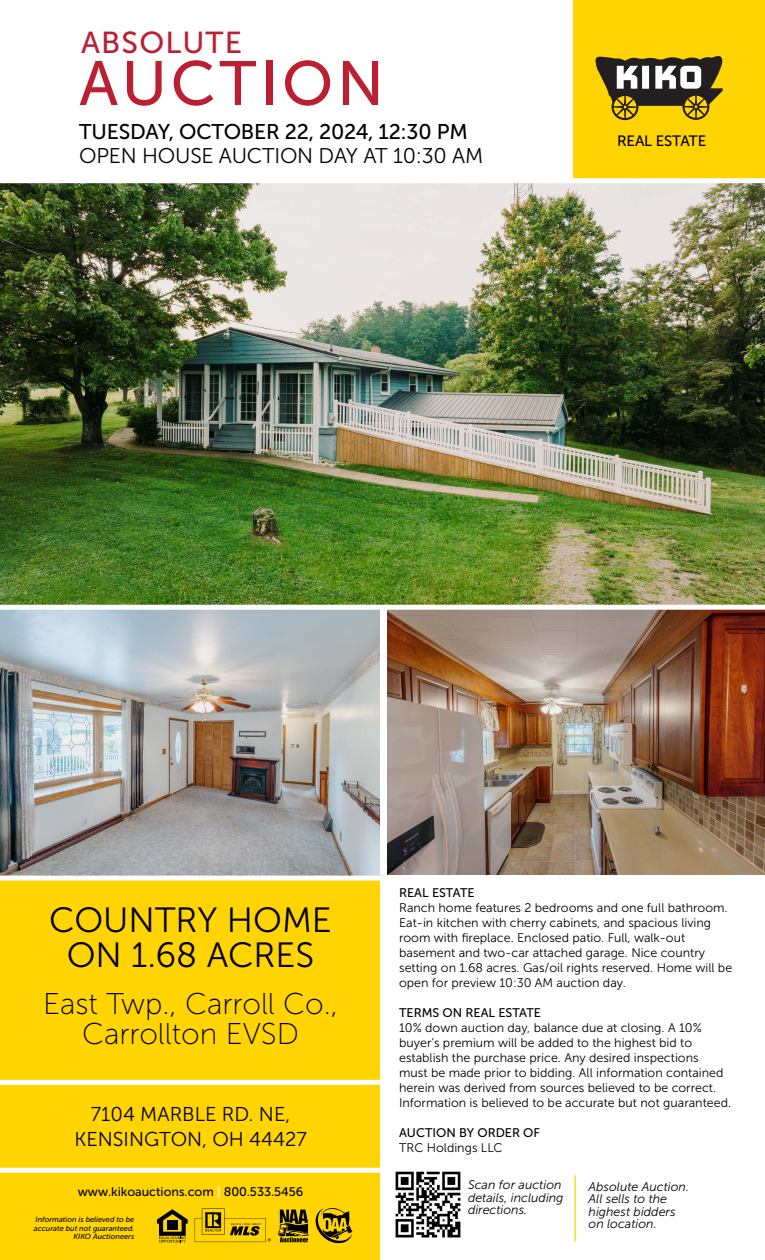
<style>
.page{position:relative;width:765px;height:1260px;background:#fff}
.page>*{position:absolute;margin:0;border:0;box-sizing:border-box;transform-origin:0 0}
.t1{font:62.38px "Museo Sans 500";letter-spacing:.06em;color:#bb1f32}
.t2{font:35px/35px "Museo Sans 300";color:#000;text-align:center}
.t3{font:30.25px "Museo Sans 500";letter-spacing:.04em;color:#bb1f32}
.t4{font:30px/30px "Museo Sans 100";color:#000;text-align:center}
.t5{font:21.25px "Museo Sans 500";letter-spacing:-.01em;color:#000}
.t6{font:21.25px "Museo Sans 300";letter-spacing:-.01em;color:#000}
.t7{font:20px/25px "Museo Sans 300";color:#000;text-align:center}
.t8{font:15px "Museo Sans 500";letter-spacing:-.01em;color:#000}
.t9{font:12.5px/15px "Museo Sans 300";color:#000}
.t10{font:italic 12.5px/12.5px "Museo Sans 300";color:#000}
.t11{font:12.5px "Museo Sans 500";color:#000}
.t12{font:italic 7.5px/8.8px "Museo Sans 500";color:#000;text-align:right}
.s1{color:#fff}
</style>
<div class="page">
<img style="left:387px;top:610px;width:378px;height:264px">
<img style="left:0;top:610px;width:382px;height:266px">
<img style="left:0;top:183px;width:765px;height:422px">
<div style="left:380px;top:608px;width:5px;height:267px;background:#fff"></div>
<div style="left:574px;top:0;width:191px;height:180px;background:#ffd400"></div>
<svg style="left:595px;top:56px;width:128px;height:64px"></svg>
<div style="left:0;top:178px;width:765px;height:5px;background:#fff"></div>
<div style="left:0;top:878px;width:384px;height:382px;background:#ffd400"></div>
<img style="left:395px;top:1171px;width:66px;height:67px">
<hr style="left:574px;top:1175px;width:2px;height:67px;background:#ffd400">
<div style="left:0;top:1168px;width:389px;height:5px;background:#fff"></div>
<div style="left:0;top:1080px;width:389px;height:5px;background:#fff"></div>
<svg style="left:278px;top:1210px;width:31px;height:32px"></svg>
<svg style="left:195px;top:1208px;width:76px;height:34px"></svg>
<svg style="left:157px;top:1209px;width:31px;height:34px"></svg>
<img style="left:316px;top:1208px;width:36px;height:36px">
<div style="left:0;top:876px;width:382px;height:5px;background:#fff"></div>
<div style="left:380px;top:878px;width:5px;height:382px;background:#fff"></div>
<h3 class="t3" style="left:81px;top:26px;width:163px">ABSOLUTE</h3>
<h1 class="t1" style="left:79px;top:49px;width:306px">AUCTION</h1>
<h3 class="t5" style="left:79px;top:120px;width:390px">TUESDAY, OCTOBER 22, 2024, 12:30 PM</h3>
<h3 class="t6" style="left:79px;top:144px;width:406px">OPEN HOUSE AUCTION DAY AT 10:30 AM</h3>
<p class="t8" style="left:617px;top:133px;width:91px">REAL ESTATE</p>
<h2 class="t2" style="left:49px;top:902px;width:284px">COUNTRY HOME<br>ON 1.68 ACRES</h2>
<h3 class="t4" style="left:43px;top:989px;width:297px">East Twp., Carroll Co.,<br>Carrollton EVSD</h3>
<h3 class="t7" style="left:74px;top:1102px;width:234px">7104 MARBLE RD. NE,<br>KENSINGTON, OH 44427</h3>
<p class="t11" style="left:78px;top:1185px;width:227px">www.kikoauctions.com <span class="s1">|</span> 800.533.5456</p>
<p class="t12" style="left:34px;top:1215px;width:102px">Information is believed to be accurate but not guaranteed.<br>KIKO Auctioneers</p>
<p class="t11" style="left:399px;top:885px;width:77px">REAL ESTATE</p>
<p class="t9" style="left:399px;top:900px;width:335px">Ranch home features 2 bedrooms and one full bathroom.<br>Eat-in kitchen with cherry cabinets, and spacious living room with fireplace. Enclosed patio. Full, walk-out basement and two-car attached garage. Nice country setting on 1.68 acres. Gas/oil rights reserved. Home will be open for preview 10:30 AM auction day.</p>
<p class="t11" style="left:399px;top:1005px;width:143px">TERMS ON REAL ESTATE</p>
<p class="t9" style="left:399px;top:1020px;width:334px">10% down auction day, balance due at closing. A 10% buyer’s premium will be added to the highest bid to establish the purchase price. Any desired inspections<br>must be made prior to bidding. All information contained herein was derived from sources believed to be correct.<br>Information is believed to be accurate but not guaranteed.</p>
<p class="t11" style="left:399px;top:1125px;width:142px">AUCTION BY ORDER OF</p>
<p class="t9" style="left:399px;top:1140px;width:105px">TRC Holdings LLC</p>
<p class="t10" style="left:468px;top:1179px;width:97px">Scan for auction details, including directions.</p>
<p class="t10" style="left:589px;top:1180px;width:102px">Absolute Auction.<br>All sells to the highest bidders on location.</p>
</div>
